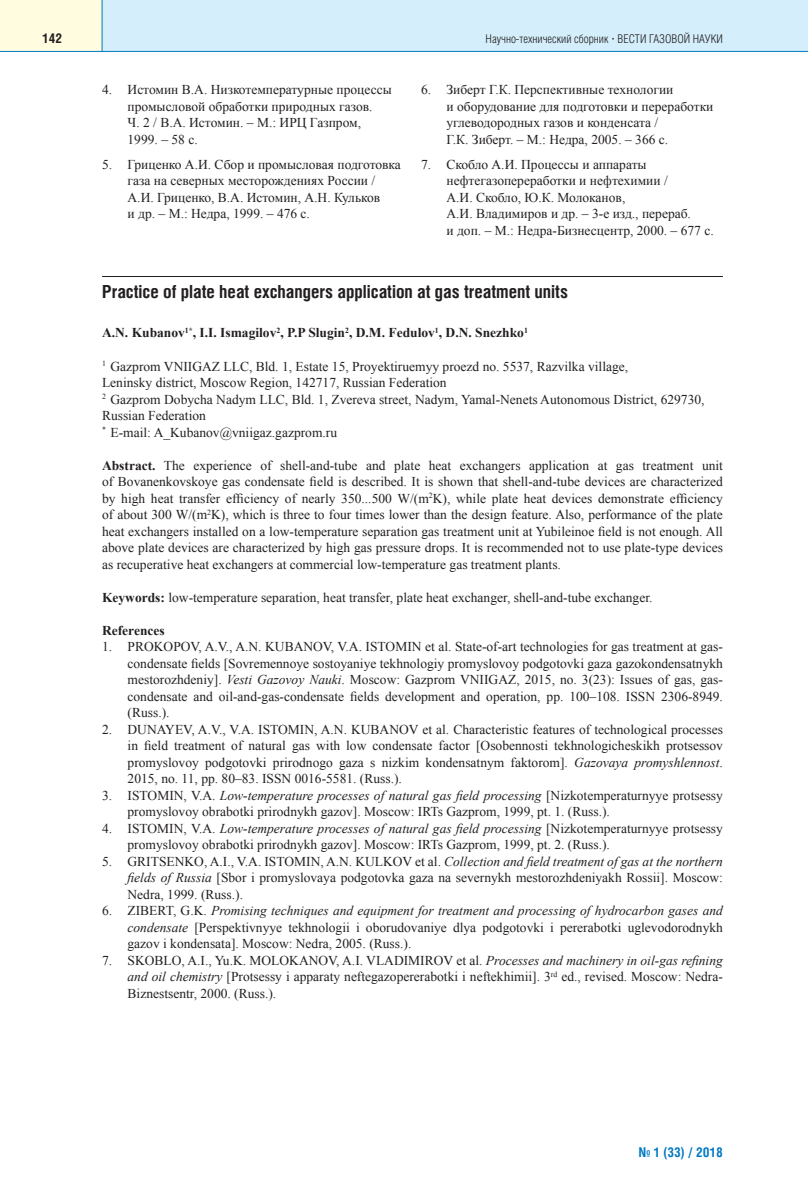
<style>
.page{position:relative;width:808px;height:1191px;background:#fff}
.page>*{position:absolute;margin:0;border:0;box-sizing:border-box;transform-origin:0 0}
.t1{font:700 18px "Helios Cond";color:#231f20}
.t2{font:13.5px/16.5px "Times New Roman";color:#231f20}
.t3{font:700 13.5px "Times New Roman";color:#231f20}
.t4{font:700 13.5px "Helios Cond";color:#0079c2}
.t5{font:700 13.5px "Helios Cond";color:#231f20}
.t6{font:300 12px "Helios Cond";color:#231f20}
.s1{font-family:"Times New Roman";font-weight:700}
.s2{font-weight:700}
.s3{font-style:italic}
</style>
<div class="page">
<div style="left:102px;top:0;width:706px;height:51px;background:#d4effb"></div>
<div style="left:0;top:0;width:102px;height:51px;background:#fffce0"></div>
<hr style="left:0;top:51px;width:808px;height:1px;background:#0079c2">
<hr style="left:102px;top:0;width:1px;height:51px;background:#0079c2">
<hr style="left:102px;top:276px;width:621px;height:1px;background:#231f20">
<p class="t5" style="left:43px;top:33px;width:21px">142</p>
<p class="t6" style="left:486px;top:34px;width:239px">Научно-технический сборник <span class="s1">·</span> ВЕСТИ ГАЗОВОЙ НАУКИ</p>
<p class="t2" style="left:128px;top:82px;width:266px;text-indent:-26px">4. Истомин В.А. Низкотемпературные процессы промысловой обработки природных газов.<br>Ч. 2 / В.А. Истомин. – М.: ИРЦ Газпром, 1999. – 58 с.</p>
<p class="t2" style="left:128px;top:156px;width:275px;text-indent:-26px">5. Гриценко А.И. Сбор и промысловая подготовка газа на северных месторождениях России / А.И. Гриценко, В.А. Истомин, А.Н. Кульков<br>и др. – М.: Недра, 1999. – 476 с.</p>
<p class="t2" style="left:446px;top:82px;width:268px;text-indent:-26px">6. Зиберт Г.К. Перспективные технологии<br>и оборудование для подготовки и переработки углеводородных газов и конденсата /<br>Г.К. Зиберт. – М.: Недра, 2005. – 366 с.</p>
<p class="t2" style="left:446px;top:156px;width:269px;text-indent:-26px">7. Скобло А.И. Процессы и аппараты нефтегазопереработки и нефтехимии /<br>А.И. Скобло, Ю.К. Молоканов,<br>А.И. Владимиров и др. – 3-е изд., перераб.<br>и доп. – М.: Недра-Бизнесцентр, 2000. – 677 с.</p>
<h1 class="t1" style="left:102px;top:285px;width:467px">Practice of plate heat exchangers application at gas treatment units</h1>
<p class="t3" style="left:102px;top:325px;width:427px">A.N. Kubanov<sup>1*</sup>, I.I. Ismagilov<sup>2</sup>, P.P Slugin<sup>2</sup>, D.M. Fedulov<sup>1</sup>, D.N. Snezhko<sup>1</sup></p>
<p class="t2" style="left:102px;top:358px;width:604px"><sup>1</sup> Gazprom VNIIGAZ LLC, Bld. 1, Estate 15, Proyektiruemyy proezd no. 5537, Razvilka village,<br>Leninsky district, Moscow Region, 142717, Russian Federation<br><sup>2</sup> Gazprom Dobycha Nadym LLC, Bld. 1, Zvereva street, Nadym, Yamal-Nenets Autonomous District, 629730, Russian Federation<br><sup>*</sup> E-mail: A_Kubanov@vniigaz.gazprom.ru</p>
<p class="t2" style="left:102px;top:457px;width:622px;text-align:justify"><span class="s2">Abstract.</span> The experience of shell-and-tube and plate heat exchangers application at gas treatment unit of Bovanenkovskoye gas condensate field is described. It is shown that shell-and-tube devices are characterized by high heat transfer efficiency of nearly 350...500 W/(m<sup>2</sup>K), while plate heat devices demonstrate efficiency of about 300 W/(m<sup>2</sup>K), which is three to four times lower than the design feature. Also, performance of the plate heat exchangers installed on a low-temperature separation gas treatment unit at Yubileinoe field is not enough. All above plate devices are characterized by high gas pressure drops. It is recommended not to use plate-type devices as recuperative heat exchangers at commercial low-temperature gas treatment plants.</p>
<p class="t2" style="left:102px;top:589px;width:552px"><span class="s2">Keywords:</span> low-temperature separation, heat transfer, plate heat exchanger, shell-and-tube exchanger.</p>
<p class="t3" style="left:102px;top:623px;width:64px">References</p>
<p class="t2" style="left:128px;top:638px;width:597px;text-align:justify;text-indent:-26px">1. PROKOPOV, A.V., A.N. KUBANOV, V.A. ISTOMIN et al. State-of-art technologies for gas treatment at gas&shy;condensate fields [Sovremennoye sostoyaniye tekhnologiy promyslovoy podgotovki gaza gazokondensatnykh mestorozhdeniy]. <span class="s3">Vesti Gazovoy Nauki</span>. Moscow: Gazprom VNIIGAZ, 2015, no. 3(23): Issues of gas, gas&shy;condensate and oil-and-gas-condensate fields development and operation, pp. 100–108. ISSN 2306-8949. (Russ.).</p>
<p class="t2" style="left:128px;top:721px;width:597px;text-align:justify;text-indent:-26px">2. DUNAYEV, A.V., V.A. ISTOMIN, A.N. KUBANOV et al. Characteristic features of technological processes in field treatment of natural gas with low condensate factor [Osobennosti tekhnologicheskikh protsessov promyslovoy podgotovki prirodnogo gaza s nizkim kondensatnym faktorom]. <span class="s3">Gazovaya promyshlennost</span>.<br>2015, no. 11, pp. 80–83. ISSN 0016-5581. (Russ.).</p>
<p class="t2" style="left:128px;top:787px;width:597px;text-indent:-26px">3. ISTOMIN, V.A. <span class="s3">Low-temperature processes of natural gas field processing</span> [Nizkotemperaturnyye protsessy promyslovoy obrabotki prirodnykh gazov]. Moscow: IRTs Gazprom, 1999, pt. 1. (Russ.).</p>
<p class="t2" style="left:128px;top:820px;width:597px;text-indent:-26px">4. ISTOMIN, V.A. <span class="s3">Low-temperature processes of natural gas field processing</span> [Nizkotemperaturnyye protsessy promyslovoy obrabotki prirodnykh gazov]. Moscow: IRTs Gazprom, 1999, pt. 2. (Russ.).</p>
<p class="t2" style="left:128px;top:853px;width:597px;text-align:justify;text-indent:-26px">5. GRITSENKO, A.I., V.A. ISTOMIN, A.N. KULKOV et al. <span class="s3">Collection and field treatment of gas at the northern fields of Russia</span> [Sbor i promyslovaya podgotovka gaza na severnykh mestorozhdeniyakh Rossii]. Moscow:<br>Nedra, 1999. (Russ.).</p>
<p class="t2" style="left:128px;top:902px;width:597px;text-align:justify;text-indent:-26px">6. ZIBERT, G.K. <span class="s3">Promising techniques and equipment for treatment and processing of hydrocarbon gases and condensate</span> [Perspektivnyye tekhnologii i oborudovaniye dlya podgotovki i pererabotki uglevodorodnykh gazov i kondensata]. Moscow: Nedra, 2005. (Russ.).</p>
<p class="t2" style="left:128px;top:952px;width:597px;text-align:justify;text-indent:-26px">7. SKOBLO, A.I., Yu.K. MOLOKANOV, A.I. VLADIMIROV et al. <span class="s3">Processes and machinery in oil-gas refining and oil chemistry</span> [Protsessy i apparaty neftegazopererabotki i neftekhimii]. 3<sup>rd</sup> ed., revised. Moscow: Nedra-Biznestsentr, 2000. (Russ.).</p>
<p class="t4" style="left:639px;top:1147px;width:86px">№ 1 (33) / 2018</p>
</div>
